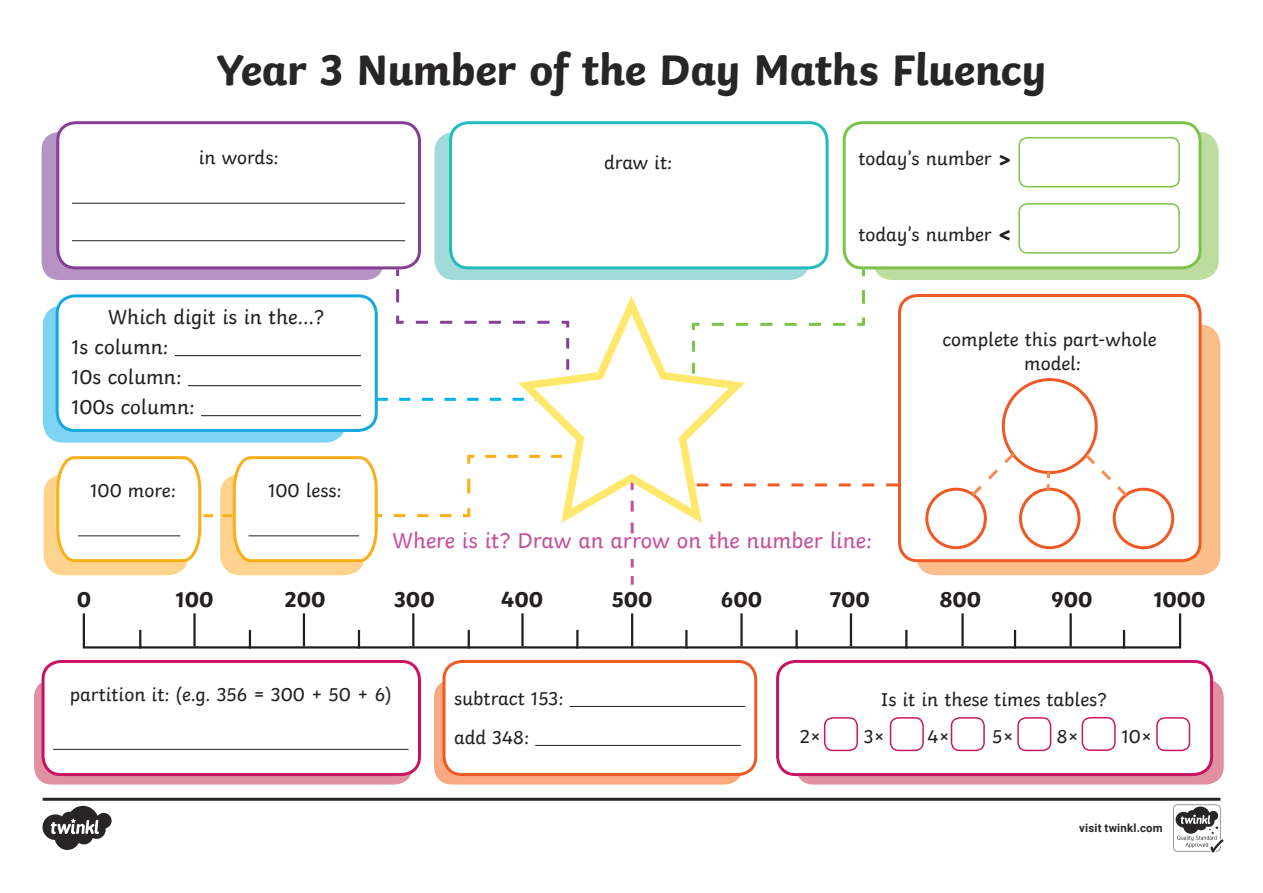
<style>
.page{position:relative;width:1263px;height:893px;background:#fff}
.page>*{position:absolute;margin:0;border:0;box-sizing:border-box;transform-origin:0 0}
.t1{font:700 45px "Twinkl";letter-spacing:-.01em;color:#282526}
.t2{font:22.5px "Twinkl";color:#c74d9d}
.t3{font:700 22.5px "Twinkl";color:#231f20}
.t4{font:21px/30px "Twinkl";color:#231f20}
.t5{font:19.5px/24px "Twinkl";color:#231f20;text-align:center}
.t6{font:700 11.4px "Roboto";letter-spacing:.02em;color:#282526}
.s1{font-weight:700;font-size:24px}
</style>
<div class="page">
<div style="left:916px;top:325px;width:304px;height:250px;background:#fbbe8b;border-radius:20px"></div>
<div style="left:899px;top:296px;width:301px;height:265px;background:#fff;border-radius:18px"></div>
<div style="left:898px;top:294px;width:303px;height:268px;border:3px solid #f15924;border-radius:18px"></div>
<div style="left:44px;top:474px;width:145px;height:101px;background:#fed38d;border-radius:20px"></div>
<div style="left:34px;top:679px;width:378px;height:105px;background:#e090a0;border-radius:18px"></div>
<div style="left:795px;top:679px;width:429px;height:105px;background:#e090a0;border-radius:18px"></div>
<div style="left:434px;top:679px;width:309px;height:105px;background:#f8a980;border-radius:18px"></div>
<div style="left:42px;top:132px;width:342px;height:148px;background:#b793c4;border-radius:18px"></div>
<div style="left:58px;top:123px;width:361px;height:145px;background:#fff;border-radius:18px"></div>
<hr style="left:72px;top:203px;width:333px;height:1px;background:#231f20">
<hr style="left:72px;top:240px;width:333px;height:1px;background:#231f20">
<div style="left:56px;top:121px;width:365px;height:148px;border:3px solid #873e97;border-radius:18px"></div>
<div style="left:434px;top:132px;width:376px;height:148px;background:#a2dadb;border-radius:20px"></div>
<div style="left:451px;top:123px;width:376px;height:145px;background:#fff;border-radius:18px"></div>
<div style="left:449px;top:121px;width:379px;height:148px;border:3px solid #21bdbd;border-radius:18px"></div>
<div style="left:83px;top:612px;width:1098px;height:36px;border:2px solid #231f20"></div>
<hr style="left:193px;top:613px;width:3px;height:33px;background:#231f20">
<svg style="left:139px;top:630px;width:2px;height:18px"></svg>
<svg style="left:468px;top:630px;width:2px;height:18px"></svg>
<svg style="left:905px;top:630px;width:2px;height:18px"></svg>
<svg style="left:249px;top:630px;width:2px;height:18px"></svg>
<svg style="left:576px;top:630px;width:2px;height:18px"></svg>
<svg style="left:1014px;top:630px;width:2px;height:18px"></svg>
<svg style="left:358px;top:630px;width:2px;height:18px"></svg>
<hr style="left:795px;top:630px;width:3px;height:18px;background:#231f20">
<svg style="left:685px;top:630px;width:2px;height:18px"></svg>
<svg style="left:1123px;top:630px;width:2px;height:18px"></svg>
<hr style="left:303px;top:613px;width:2px;height:33px;background:#231f20">
<hr style="left:412px;top:613px;width:2px;height:33px;background:#231f20">
<hr style="left:631px;top:613px;width:2px;height:33px;background:#231f20">
<hr style="left:521px;top:613px;width:3px;height:33px;background:#231f20">
<hr style="left:740px;top:613px;width:3px;height:33px;background:#231f20">
<hr style="left:850px;top:613px;width:2px;height:33px;background:#231f20">
<hr style="left:961px;top:613px;width:3px;height:33px;background:#231f20">
<hr style="left:1069px;top:613px;width:3px;height:33px;background:#231f20">
<div style="left:43px;top:661px;width:376px;height:113px;background:#fff;border-radius:18px"></div>
<hr style="left:53px;top:749px;width:356px;height:1px;background:#231f20">
<div style="left:42px;top:660px;width:379px;height:116px;border:3px solid #ca1262;border-radius:18px"></div>
<div style="left:777px;top:661px;width:434px;height:113px;background:#fff;border-radius:18px"></div>
<div style="left:776px;top:660px;width:437px;height:116px;border:3px solid #ca1262;border-radius:18px"></div>
<div style="left:444px;top:661px;width:312px;height:113px;background:#fff;border-radius:18px"></div>
<hr style="left:569px;top:706px;width:176px;height:1px;background:#231f20">
<hr style="left:535px;top:745px;width:206px;height:1px;background:#231f20">
<div style="left:442px;top:660px;width:315px;height:116px;border:3px solid #f15924;border-radius:18px"></div>
<div style="left:43px;top:305px;width:303px;height:138px;background:#7cd3f4;border-radius:20px"></div>
<div style="left:824px;top:717px;width:34px;height:34px;border:2px solid #c81863;border-radius:8px"></div>
<div style="left:890px;top:717px;width:34px;height:34px;border:2px solid #c81863;border-radius:8px"></div>
<div style="left:951px;top:717px;width:34px;height:34px;border:2px solid #c81863;border-radius:8px"></div>
<div style="left:1017px;top:717px;width:34px;height:34px;border:2px solid #c81863;border-radius:8px"></div>
<div style="left:1081px;top:717px;width:35px;height:34px;border:2px solid #c81863;border-radius:8px"></div>
<div style="left:1156px;top:717px;width:34px;height:34px;border:2px solid #c81863;border-radius:8px"></div>
<div style="left:872px;top:132px;width:347px;height:148px;background:#bddca0;border-radius:20px"></div>
<div style="left:844px;top:123px;width:356px;height:145px;background:#fff;border-radius:18px"></div>
<div style="left:843px;top:121px;width:358px;height:148px;border:3px solid #7dc34a;border-radius:18px"></div>
<div style="left:1018px;top:137px;width:162px;height:50px;border:2px solid #7dc34a;border-radius:8px"></div>
<div style="left:1018px;top:203px;width:162px;height:51px;border:2px solid #7dc34a;border-radius:8px"></div>
<div style="left:1002px;top:378px;width:96px;height:96px;border:3px solid #f15924;border-radius:50%"></div>
<div style="left:1019px;top:488px;width:61px;height:61px;border:3px solid #f15924;border-radius:50%"></div>
<div style="left:925px;top:488px;width:62px;height:61px;border:3px solid #f15924;border-radius:50%"></div>
<div style="left:1113px;top:488px;width:61px;height:61px;border:3px solid #f15924;border-radius:50%"></div>
<svg style="left:1045px;top:470px;width:7px;height:22px"></svg>
<svg style="left:968px;top:450px;width:50px;height:49px"></svg>
<svg style="left:1082px;top:451px;width:48px;height:48px"></svg>
<svg style="left:55px;top:266px;width:843px;height:319px"></svg>
<svg style="left:510px;top:295px;width:243px;height:235px"></svg>
<svg style="left:43px;top:798px;width:1180px;height:54px"></svg>
<h1 class="t1" style="left:217px;top:42px;width:831px">Year 3 Number of the Day Maths Fluency</h1>
<p class="t5" style="left:199px;top:145px;width:81px">in words:</p>
<p class="t5" style="left:604px;top:151px;width:70px">draw it:</p>
<p class="t4" style="left:71px;top:302px;width:254px;text-indent:37px">Which digit is in the…?<br>1s column:<br>10s column:<br>100s column:</p>
<p class="t5" style="left:90px;top:478px;width:87px">100 more:</p>
<p class="t5" style="left:268px;top:478px;width:75px">100 less:</p>
<p class="t5" style="left:858px;top:147px;width:155px">today’s number <span class="s1">&gt;</span></p>
<p class="t5" style="left:858px;top:222px;width:155px">today’s number <span class="s1">&lt;</span></p>
<p class="t5" style="left:942px;top:327px;width:216px">complete this part-whole model:</p>
<p class="t2" style="left:393px;top:527px;width:481px">Where is it? Draw an arrow on the number line:</p>
<p class="t3" style="left:77px;top:585px;width:16px">0</p>
<p class="t3" style="left:176px;top:585px;width:39px">100</p>
<p class="t3" style="left:285px;top:585px;width:42px">200</p>
<p class="t3" style="left:394px;top:585px;width:42px">300</p>
<p class="t3" style="left:501px;top:585px;width:43px">400</p>
<p class="t3" style="left:612px;top:585px;width:42px">500</p>
<p class="t3" style="left:721px;top:585px;width:43px">600</p>
<p class="t3" style="left:830px;top:585px;width:42px">700</p>
<p class="t3" style="left:939px;top:585px;width:43px">800</p>
<p class="t3" style="left:1051px;top:585px;width:43px">900</p>
<p class="t3" style="left:1153px;top:585px;width:54px">1000</p>
<p class="t5" style="left:70px;top:682px;width:324px">partition it: (e.g. 356 = 300 + 50 + 6)</p>
<p class="t5" style="left:881px;top:687px;width:227px">Is it in these times tables?</p>
<p class="t5" style="left:800px;top:724px;width:23px">2×</p>
<p class="t5" style="left:864px;top:724px;width:23px">3×</p>
<p class="t5" style="left:927px;top:724px;width:24px">4×</p>
<p class="t5" style="left:992px;top:724px;width:23px">5×</p>
<p class="t5" style="left:1056px;top:724px;width:24px">8×</p>
<p class="t5" style="left:1121px;top:724px;width:33px">10×</p>
<p class="t5" style="left:454px;top:679px;width:111px;line-height:39px;text-align:left">subtract 153: add 348:</p>
<p class="t6" style="left:1079px;top:821px;width:85px">visit twinkl.com</p>
</div>
